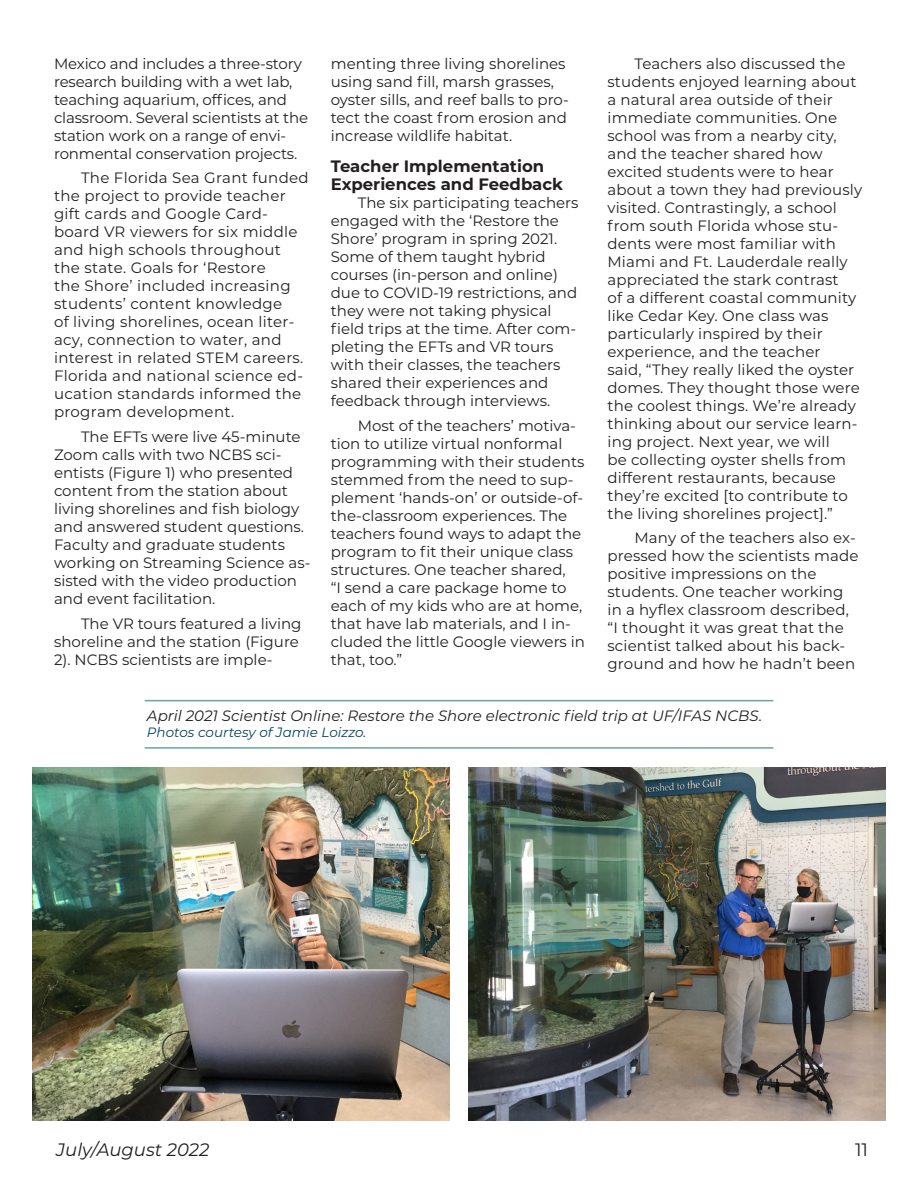
<style>
.page{position:relative;width:918px;height:1188px;background:#fff}
.page>*{position:absolute;margin:0;border:0;box-sizing:border-box;transform-origin:0 0}
.t1{font:italic 18px "Montserrat";color:#231f20}
.t2{font:18px "Montserrat";color:#231f20}
.Body_-_Subheads{font:700 16.5px/18px "Montserrat";color:#231f20}
.Body_Text{font:15px/18px "Montserrat";color:#231f20}
.Body_Text-2{font:15px/18px "Montserrat";letter-spacing:.02em;color:#231f20}
.Captions{font:italic 15px "Montserrat";color:#231f20}
.Photo_Credits_-_Capt{font:italic 13.5px "Montserrat";color:#004463}
</style>
<div class="page">
<img style="left:33px;top:767px;width:417px;height:353px">
<img style="left:468px;top:767px;width:417px;height:353px">
<hr style="left:145px;top:747px;width:628px;height:2px;background:#62a5a3">
<hr style="left:145px;top:700px;width:628px;height:1px;background:#62a5a3">
<p class="Body_Text" style="left:54px;top:54px;width:256px">Mexico and includes a three-story research building with a wet lab, teaching aquarium, offices, and classroom. Several scientists at the station work on a range of envi&shy;ronmental conservation projects.</p>
<p class="Body_Text-2" style="left:54px;top:168px;width:256px;text-indent:27px">The Florida Sea Grant funded the project to provide teacher gift cards and Google Card&shy;board VR viewers for six middle and high schools throughout the state. Goals for ‘Restore<br>the Shore’ included increasing students’ content knowledge<br>of living shorelines, ocean liter&shy;acy, connection to water, and interest in related STEM careers.<br>Florida and national science ed&shy;ucation standards informed the program development.</p>
<p class="Body_Text" style="left:54px;top:427px;width:258px;text-indent:27px">The EFTs were live 45-minute<br>Zoom calls with two NCBS sci&shy;entists (Figure 1) who presented content from the station about living shorelines and fish biology and answered student questions.<br>Faculty and graduate students working on Streaming Science as&shy;sisted with the video production and event facilitation.</p>
<p class="Body_Text" style="left:54px;top:614px;width:249px;text-indent:27px">The VR tours featured a living shoreline and the station (Figure<br>2). NCBS scientists are imple-</p>
<p class="Body_Text" style="left:608px;top:54px;width:256px;text-indent:27px">Teachers also discussed the students enjoyed learning about a natural area outside of their immediate communities. One school was from a nearby city, and the teacher shared how excited students were to hear about a town they had previously visited. Contrastingly, a school from south Florida whose stu&shy;dents were most familiar with<br>Miami and Ft. Lauderdale really appreciated the stark contrast<br>of a different coastal community like Cedar Key. One class was particularly inspired by their experience, and the teacher<br>said, “They really liked the oyster domes. They thought those were the coolest things. We’re already thinking about our service learn&shy;ing project. Next year, we will<br>be collecting oyster shells from different restaurants, because they’re excited [to contribute to the living shorelines project].”</p>
<p class="Body_Text" style="left:608px;top:528px;width:252px;text-indent:27px">Many of the teachers also ex&shy;pressed how the scientists made positive impressions on the students. One teacher working in a hyflex classroom described, “I thought it was great that the scientist talked about his back&shy;ground and how he hadn’t been</p>
<p class="Captions" style="left:147px;top:705px;width:617px">April 2021 Scientist Online: Restore the Shore electronic field trip at UF/IFAS NCBS.</p>
<p class="Photo_Credits_-_Capt" style="left:147px;top:723px;width:221px">Photos courtesy of Jamie Loizzo.</p>
<p class="Body_Text" style="left:331px;top:54px;width:240px">menting three living shorelines using sand fill, marsh grasses, oyster sills, and reef balls to pro&shy;tect the coast from erosion and increase wildlife habitat.</p>
<p class="Body_-_Subheads" style="left:331px;top:156px;width:234px">Teacher Implementation<br>Experiences and Feedback</p>
<p class="Body_Text" style="left:331px;top:193px;width:249px;text-indent:27px">The six participating teachers engaged with the ‘Restore the<br>Shore’ program in spring 2021.<br>Some of them taught hybrid courses (in-person and online) due to COVID-19 restrictions, and they were not taking physical field trips at the time. After com&shy;pleting the EFTs and VR tours with their classes, the teachers shared their experiences and feedback through interviews.</p>
<p class="Body_Text" style="left:331px;top:416px;width:256px;text-indent:27px">Most of the teachers’ motiva&shy;tion to utilize virtual nonformal programming with their students stemmed from the need to sup&shy;plement ‘hands-on’ or outside-of&shy;the-classroom experiences. The teachers found ways to adapt the program to fit their unique class structures. One teacher shared,<br>“I send a care package home to each of my kids who are at home, that have lab materials, and I in&shy;cluded the little Google viewers in that, too.”</p>
<p class="t1" style="left:56px;top:1137px;width:155px">July/August 2022</p>
<p class="t2" style="left:855px;top:1137px;width:14px">11</p>
</div>
